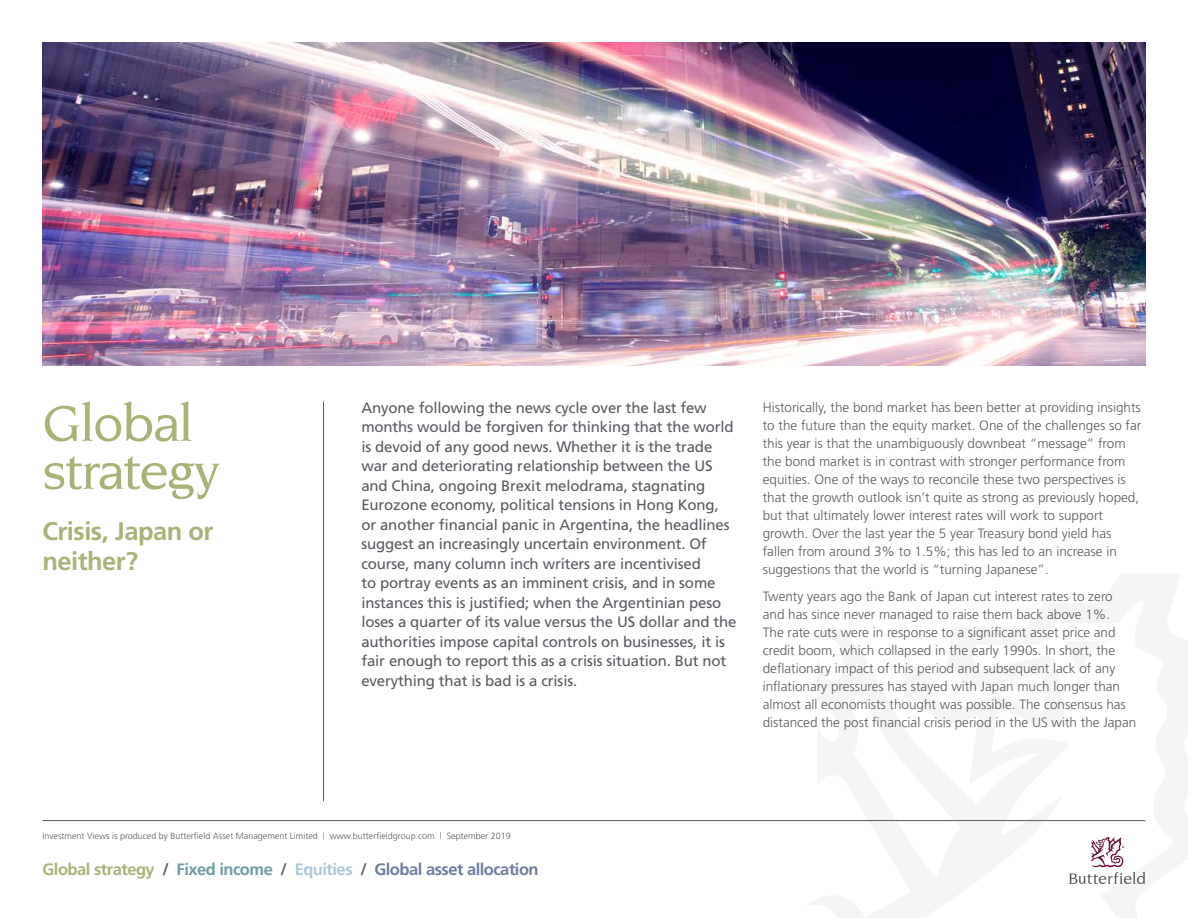
<style>
.page{position:relative;width:1188px;height:918px;background:#fff}
.page>*{position:absolute;margin:0;border:0;box-sizing:border-box;transform-origin:0 0}
.t1{font:500 54px/48px "ITC Novarese";letter-spacing:-.03em;color:#a9b378}
.t2{font:700 25.5px/30px "Frutiger";letter-spacing:-.02em;color:#a9b378}
.t3{font:700 16.5px "Frutiger";letter-spacing:-.03em;color:#6f7ea0}
.t4{font:15px/19.5px "Frutiger";letter-spacing:-.01em;color:#585b61}
.t5{font:300 13.5px/18px "Frutiger";color:#585b61}
.t6{font:300 9px "Frutiger";color:#585b61}
.s1{color:#a9b378}
.s2{color:#585b61}
.s3{color:#719ca3}
.s4{color:#adc7da}
</style>
<div class="page">
<hr style="left:323px;top:401px;width:1px;height:400px;background:#585b61">
<hr style="left:43px;top:820px;width:1102px;height:1px;background:#585b61">
<svg style="left:1069px;top:837px;width:76px;height:47px"></svg>
<img style="left:43px;top:43px;width:1102px;height:323px">
<h1 class="t1" style="left:43px;top:399px;width:179px">Global strategy</h1>
<h2 class="t2" style="left:43px;top:516px;width:172px">Crisis, Japan or neither?</h2>
<p class="t4" style="left:361px;top:398px;width:377px">Anyone following the news cycle over the last few months would be forgiven for thinking that the world is devoid of any good news. Whether it is the trade war and deteriorating relationship between the US and China, ongoing Brexit melodrama, stagnating Eurozone economy, political tensions in Hong Kong, or another financial panic in Argentina, the headlines suggest an increasingly uncertain environment. Of course, many column inch writers are incentivised<br>to portray events as an imminent crisis, and in some instances this is justified; when the Argentinian peso loses a quarter of its value versus the US dollar and the authorities impose capital controls on businesses, it is fair enough to report this as a crisis situation. But not everything that is bad is a crisis.</p>
<p class="t5" style="left:763px;top:398px;width:380px">Historically, the bond market has been better at providing insights to the future than the equity market. One of the challenges so far this year is that the unambiguously downbeat “message” from the bond market is in contrast with stronger performance from equities. One of the ways to reconcile these two perspectives is that the growth outlook isn’t quite as strong as previously hoped, but that ultimately lower interest rates will work to support growth. Over the last year the 5 year Treasury bond yield has fallen from around 3% to 1.5%; this has led to an increase in suggestions that the world is “turning Japanese”.</p>
<p class="t5" style="left:763px;top:587px;width:375px">Twenty years ago the Bank of Japan cut interest rates to zero and has since never managed to raise them back above 1%.<br>The rate cuts were in response to a significant asset price and credit boom, which collapsed in the early 1990s. In short, the deflationary impact of this period and subsequent lack of any inflationary pressures has stayed with Japan much longer than almost all economists thought was possible. The consensus has distanced the post financial crisis period in the US with the Japan</p>
<p class="t6" style="left:43px;top:830px;width:470px">Investment Views is produced by Butterfield Asset Management Limited l www.butterfieldgroup.com l September 2019</p>
<p class="t3" style="left:43px;top:860px;width:498px"><span class="s1">Global strategy</span> <span class="s2">/</span> <span class="s3">Fixed income</span> <span class="s2">/</span> <span class="s4">Equities</span> <span class="s2">/</span> Global asset allocation</p>
</div>
